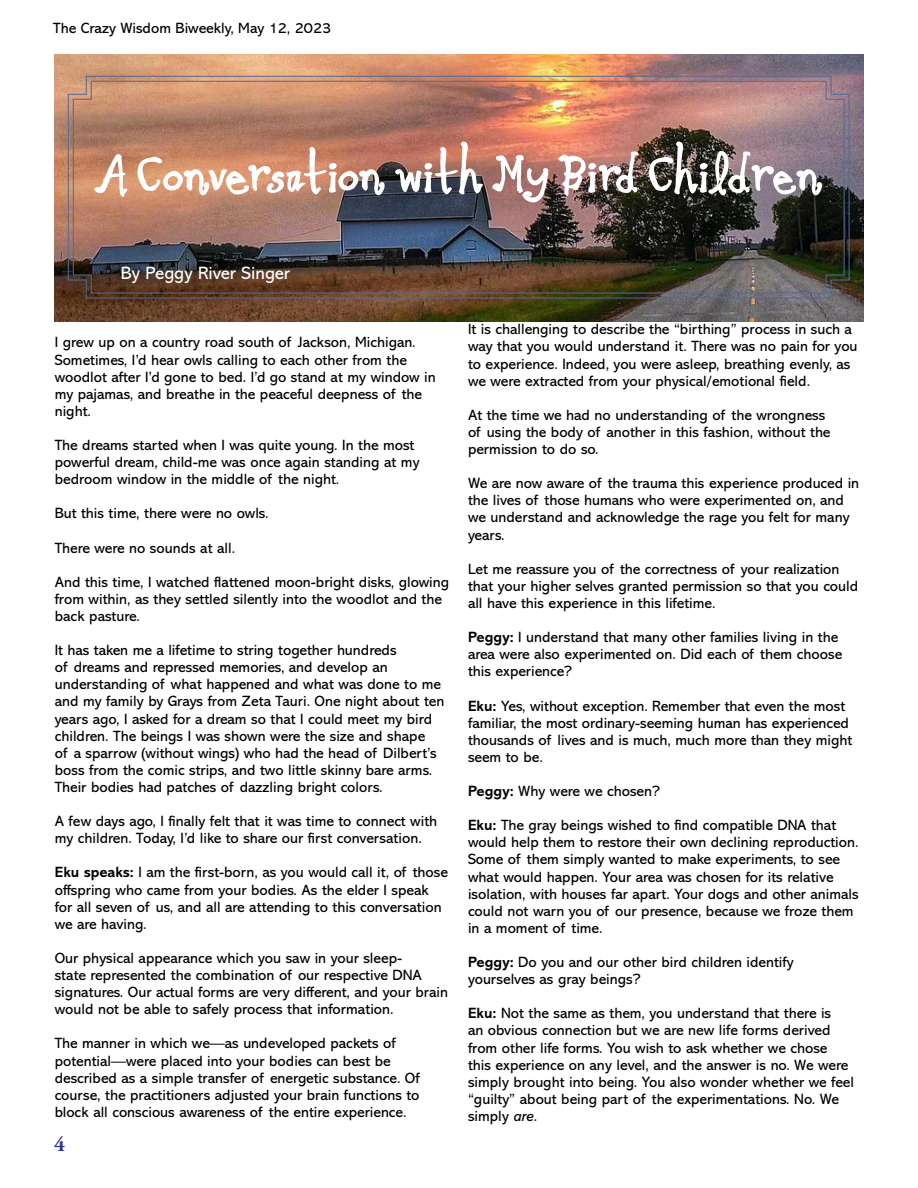
<style>
.page{position:relative;width:918px;height:1188px;background:#fff}
.page>*{position:absolute;margin:0;border:0;box-sizing:border-box;transform-origin:0 0}
.t1{font:700 54px "Blue Goblet Alternate One";color:#fff}
.t2{font:700 21px "Adobe Garamond Pro";color:#2e378f}
.t3{font:18px "Abadi MT Pro";color:#fff}
.t4{font:15px/17.1px "Abadi MT Pro";color:#000}
.s1{font-weight:700}
.s2{font-style:italic}
</style>
<div class="page">
<img style="left:54px;top:54px;width:810px;height:267px">
<img style="left:67px;top:75px;width:783px;height:224px">
<img style="left:72px;top:80px;width:773px;height:214px">
<p class="t4" style="left:53px;top:20px;width:279px">The Crazy Wisdom Biweekly, May 12, 2023</p>
<h1 class="t1" style="left:94px;top:138px;width:731px">A Conversation with My Bird Children</h1>
<p class="t3" style="left:121px;top:263px;width:171px">By Peggy River Singer</p>
<p class="t4" style="left:55px;top:334px;width:383px">I grew up on a country road south of Jackson, Michigan.<br>Sometimes, I’d hear owls calling to each other from the woodlot after I’d gone to bed. I’d go stand at my window in my pajamas, and breathe in the peaceful deepness of the night.</p>
<p class="t4" style="left:55px;top:437px;width:366px">The dreams started when I was quite young. In the most powerful dream, child-me was once again standing at my bedroom window in the middle of the night.</p>
<p class="t4" style="left:55px;top:505px;width:215px">But this time, there were no owls.</p>
<p class="t4" style="left:55px;top:539px;width:182px">There were no sounds at all.</p>
<p class="t4" style="left:55px;top:573px;width:396px">And this time, I watched flattened moon-bright disks, glowing from within, as they settled silently into the woodlot and the back pasture.</p>
<p class="t4" style="left:55px;top:642px;width:391px">It has taken me a lifetime to string together hundreds<br>of dreams and repressed memories, and develop an understanding of what happened and what was done to me and my family by Grays from Zeta Tauri. One night about ten years ago, I asked for a dream so that I could meet my bird children. The beings I was shown were the size and shape<br>of a sparrow (without wings) who had the head of Dilbert’s boss from the comic strips, and two little skinny bare arms.<br>Their bodies had patches of dazzling bright colors.</p>
<p class="t4" style="left:55px;top:813px;width:384px">A few days ago, I finally felt that it was time to connect with my children. Today, I’d like to share our first conversation.</p>
<p class="t4" style="left:55px;top:864px;width:395px"><span class="s1">Eku speaks:</span> I am the first-born, as you would call it, of those offspring who came from your bodies. As the elder I speak for all seven of us, and all are attending to this conversation we are having.</p>
<p class="t4" style="left:55px;top:950px;width:395px">Our physical appearance which you saw in your sleep-<br>state represented the combination of our respective DNA signatures. Our actual forms are very different, and your brain would not be able to safely process that information.</p>
<p class="t4" style="left:55px;top:1035px;width:366px">The manner in which we—as undeveloped packets of potential—were placed into your bodies can best be described as a simple transfer of energetic substance. Of course, the practitioners adjusted your brain functions to block all conscious awareness of the entire experience.</p>
<h2 class="t2" style="left:54px;top:1132px;width:12px">4</h2>
<p class="t4" style="left:468px;top:321px;width:391px">It is challenging to describe the “birthing” process in such a way that you would understand it. There was no pain for you to experience. Indeed, you were asleep, breathing evenly, as we were extracted from your physical/emotional field.</p>
<p class="t4" style="left:468px;top:407px;width:364px">At the time we had no understanding of the wrongness of using the body of another in this fashion, without the permission to do so.</p>
<p class="t4" style="left:468px;top:475px;width:393px">We are now aware of the trauma this experience produced in the lives of those humans who were experimented on, and we understand and acknowledge the rage you felt for many years.</p>
<p class="t4" style="left:468px;top:560px;width:392px">Let me reassure you of the correctness of your realization that your higher selves granted permission so that you could all have this experience in this lifetime.</p>
<p class="t4" style="left:468px;top:629px;width:376px"><span class="s1">Peggy:</span> I understand that many other families living in the area were also experimented on. Did each of them choose this experience?</p>
<p class="t4" style="left:468px;top:697px;width:386px"><span class="s1">Eku:</span> Yes, without exception. Remember that even the most familiar, the most ordinary-seeming human has experienced thousands of lives and is much, much more than they might seem to be.</p>
<p class="t4" style="left:468px;top:783px;width:193px"><span class="s1">Peggy:</span> Why were we chosen?</p>
<p class="t4" style="left:468px;top:817px;width:392px"><span class="s1">Eku:</span> The gray beings wished to find compatible DNA that would help them to restore their own declining reproduction.<br>Some of them simply wanted to make experiments, to see what would happen. Your area was chosen for its relative isolation, with houses far apart. Your dogs and other animals could not warn you of our presence, because we froze them in a moment of time.</p>
<p class="t4" style="left:468px;top:954px;width:327px"><span class="s1">Peggy:</span> Do you and our other bird children identify yourselves as gray beings?</p>
<p class="t4" style="left:468px;top:1005px;width:388px"><span class="s1">Eku:</span> Not the same as them, you understand that there is<br>an obvious connection but we are new life forms derived from other life forms. You wish to ask whether we chose this experience on any level, and the answer is no. We were simply brought into being. You also wonder whether we feel “guilty” about being part of the experimentations. No. We simply <span class="s2">are</span>.</p>
</div>
